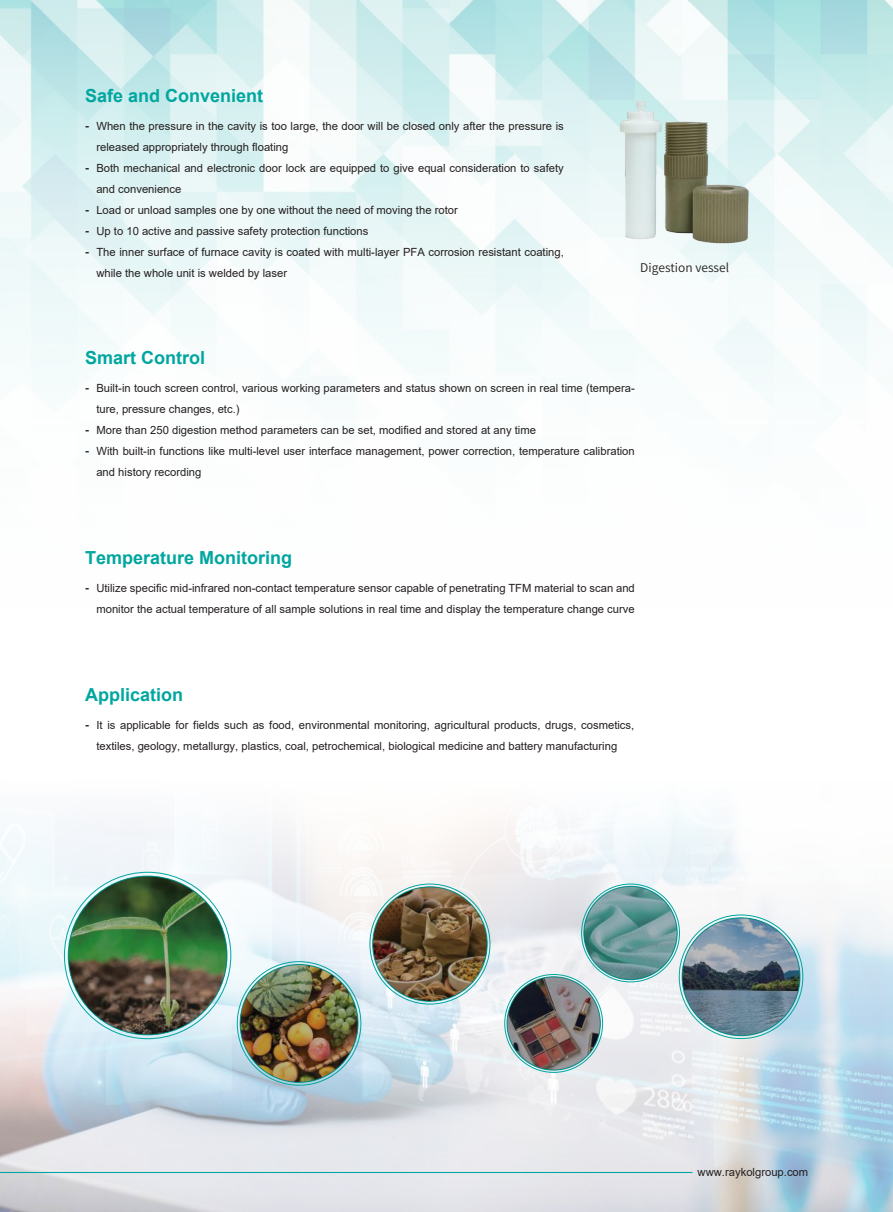
<style>
.page{position:relative;width:893px;height:1212px;background:#fff}
.page>*{position:absolute;margin:0;border:0;box-sizing:border-box;transform-origin:0 0}
.t1{font:700 18px "Arial";color:#00a69f}
.t2{font:12px "Source Han Sans CN";color:#241f1f}
.t3{font:11.25px/21px "Arial";color:#241f1f}
.t4{font:800 11.25px/21px "Source Han Sans CN";color:#241f1f;text-align:justify}
</style>
<div class="page">
<img style="left:0;top:811px;width:893px;height:401px">
<img style="left:0;top:0;width:893px;height:390px">
<img style="left:240px;top:964px;width:118px;height:118px;border-radius:50%">
<img style="left:507px;top:977px;width:93px;height:93px;border-radius:50%">
<svg style="left:584px;top:886px;width:93px;height:94px;background:#669697"></svg>
<img style="left:373px;top:887px;width:114px;height:114px;border-radius:50%">
<svg style="left:682px;top:918px;width:118px;height:118px;background:#677c8a"></svg>
<img style="left:68px;top:876px;width:159px;height:159px;border-radius:50%">
<img style="left:608px;top:75px;width:153px;height:192px">
<div style="left:0;top:160px;width:30px;height:230px;background:#f2fafa"></div>
<hr style="left:0;top:1172px;width:692px;height:1px;background:#00a69f">
<h1 class="t1" style="left:85px;top:83px;width:180px">Safe and Convenient</h1>
<p class="t4" style="left:85px;top:115px;width:6px">-</p>
<p class="t3" style="left:96px;top:115px;width:469px">When the pressure in the cavity is too large, the door will be closed only after the pressure is released appropriately through floating<br>Both mechanical and electronic door lock are equipped to give equal consideration to safety and convenience<br>Load or unload samples one by one without the need of moving the rotor<br>Up to 10 active and passive safety protection functions<br>The inner surface of furnace cavity is coated with multi-layer PFA corrosion resistant coating, while the whole unit is welded by laser</p>
<p class="t4" style="left:85px;top:157px;width:6px">-</p>
<p class="t4" style="left:85px;top:199px;width:6px">- - -</p>
<p class="t2" style="left:640px;top:261px;width:90px">Digestion vessel</p>
<h1 class="t1" style="left:85px;top:345px;width:122px">Smart Control</h1>
<p class="t4" style="left:85px;top:378px;width:6px">-</p>
<p class="t3" style="left:96px;top:377px;width:540px">Built-in touch screen control, various working parameters and status shown on screen in real time (tempera&shy;ture, pressure changes, etc.)<br>More than 250 digestion method parameters can be set, modified and stored at any time<br>With built-in functions like multi-level user interface management, power correction, temperature calibration and history recording</p>
<p class="t4" style="left:85px;top:420px;width:6px">- -</p>
<h1 class="t1" style="left:85px;top:545px;width:209px">Temperature Monitoring</h1>
<p class="t4" style="left:85px;top:578px;width:6px">-</p>
<p class="t3" style="left:96px;top:577px;width:540px">Utilize specific mid-infrared non-contact temperature sensor capable of penetrating TFM material to scan and monitor the actual temperature of all sample solutions in real time and display the temperature change curve</p>
<h1 class="t1" style="left:85px;top:682px;width:100px">Application</h1>
<p class="t4" style="left:85px;top:715px;width:6px">-</p>
<p class="t3" style="left:96px;top:715px;width:539px">It is applicable for fields such as food, environmental monitoring, agricultural products, drugs, cosmetics, textiles, geology, metallurgy, plastics, coal, petrochemical, biological medicine and battery manufacturing</p>
<p class="t3" style="left:698px;top:1161px;width:112px">www.raykolgroup.com</p>
</div>
